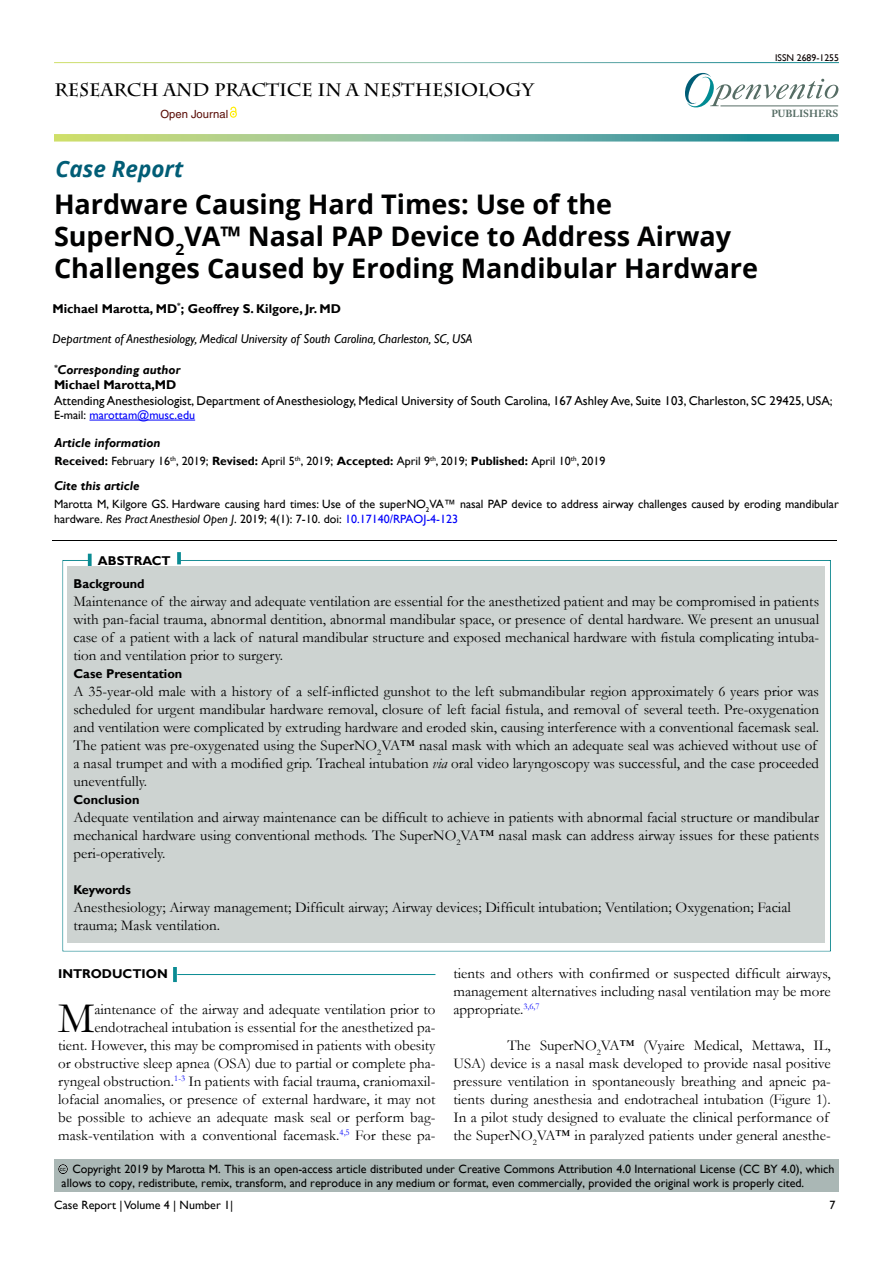
<style>
.page{position:relative;width:893px;height:1263px;background:#fff}
.page>*{position:absolute;margin:0;border:0;box-sizing:border-box;transform-origin:0 0}
.t1{font:43.8px "Garamond";color:#000}
.t2{font:700 27px/32.4px "Open Sans";color:#000101}
.t3{font:italic 700 22.5px "Open Sans";color:#015d76}
.t4{font:700 18px "Charlemagne Std";color:#000}
.t5{font:15px/18px "Garamond";color:#000;text-align:justify}
.t6{font:12.75px/15.3px "Gill Sans";color:#000101}
.t7{font:italic 12.75px "Gill Sans";color:#000101}
.t8{font:700 12.75px "Gill Sans";color:#000}
.t9{font:700 12.75px "Gill Sans";color:#000101}
.t10{font:italic 700 12.75px "Gill Sans";color:#000101}
.t11{font:italic 700 12.75px "Gill Sans";color:#000}
.t12{font:12px/15px "Gill Sans";color:#000101}
.t13{font:12px/14.4px "Gill Sans";color:#000}
.t14{font:12px "Gill Sans";color:#0000fa}
.t15{font:11.25px "Helvetica LT Std";color:#580b05}
.t16{font:700 10.2px "Adobe Caslon Pro";color:#566d65}
.t17{font:9.75px "Gill Sans";color:#0a0000}
.t18{font:5.7px "Arial";color:#000}
.s1{font-weight:700;font-style:italic}
.s2{font-weight:700}
.s3{font-size:12px}
.s4{color:#000101}
.s5{color:#000}
.s6{font-style:italic}
.s7{color:#0000fa}
</style>
<div class="page">
<svg style="left:685px;top:73px;width:153px;height:35px"></svg>
<hr style="left:720px;top:106px;width:118px;height:1px;background:#566d65">
<svg style="left:54px;top:134px;width:785px;height:8px;background:#83bb9d"></svg>
<svg style="left:230px;top:106px;width:6px;height:11px"></svg>
<hr style="left:89px;top:420px;width:106px;height:1px;background:#0000fa">
<div style="left:40px;top:529px;width:810px;height:14px;background:#f9f2f3;opacity:.75"></div>
<div style="left:54px;top:1159px;width:785px;height:33px;background:#aab7b5"></div>
<div style="left:45px;top:1151px;width:38px;height:24px;background:#f9f2f3;opacity:.75"></div>
<div style="left:50px;top:549px;width:794px;height:404px;background:#f9f2f3;opacity:.75"></div>
<svg style="left:88px;top:554px;width:4px;height:12px"></svg>
<svg style="left:177px;top:552px;width:4px;height:12px"></svg>
<hr style="left:177px;top:974px;width:258px;height:1px;background:#0a8b93">
<svg style="left:173px;top:967px;width:4px;height:15px"></svg>
<p class="t4" style="left:54px;top:79px;width:481px">RESEARCH AND PRACTICE IN A NESTHESIOLOGY</p>
<p class="t15" style="left:160px;top:108px;width:69px">Open Journal</p>
<p class="t17" style="left:775px;top:52px;width:65px">ISSN 2689-1255</p>
<p class="t16" style="left:771px;top:108px;width:69px">PUBLISHERS</p>
<h3 class="t3" style="left:56px;top:153px;width:129px">Case Report</h3>
<h2 class="t2" style="left:54px;top:187px;width:706px">Hardware Causing Hard Times: Use of the<br>SuperNO<sub>2</sub>VA™ Nasal PAP Device to Address Airway<br>Challenges Caused by Eroding Mandibular Hardware</h2>
<p class="t9" style="left:52px;top:301px;width:290px">Michael Marotta, MD<sup>*</sup>; Geoffrey S. Kilgore, Jr. MD</p>
<p class="t7" style="left:53px;top:332px;width:422px">Department of Anesthesiology, Medical University of South Carolina, Charleston, SC, USA</p>
<p class="t6" style="left:54px;top:362px;width:780px"><sup>*</sup><span class="s1">Corresponding author<br></span><span class="s2">Michael Marotta,MD<br></span>Attending Anesthesiologist, Department of Anesthesiology, Medical University of South Carolina, 167 Ashley Ave, Suite 103, Charleston, SC 29425, USA<span class="s3">;</span></p>
<p class="t14" style="left:54px;top:408px;width:143px"><span class="s4">E-mail:</span> marottam@musc.edu</p>
<p class="t10" style="left:54px;top:435px;width:108px">Article information</p>
<p class="t12" style="left:54px;top:454px;width:552px"><span class="s2">Received:</span> February 16<sup>th</sup>, 2019; <span class="s2">Revised:</span> <span class="s5">April</span> 5<sup>th</sup>, 2019; <span class="s2">Accepted:</span> <span class="s5">April</span> 9<sup>th</sup>, 2019; <span class="s2">Published:</span> <span class="s5">April</span> 10<sup>th</sup>, 2019</p>
<p class="t11" style="left:54px;top:478px;width:87px">Cite this article</p>
<p class="t12" style="left:54px;top:496px;width:786px">Marotta M, Kilgore GS. Hardware causing hard times: Use of the superNO<sub>2</sub>VA™ nasal PAP device to address airway challenges caused by eroding mandibular hardware. <span class="s6">Res Pract Anesthesiol Open J</span>. 2019; 4(1): 7-10. doi: <span class="s7">10.17140/RPAOJ-4-123</span></p>
<p class="t8" style="left:98px;top:553px;width:74px">ABSTRACT</p>
<p class="t8" style="left:73px;top:576px;width:73px">Background</p>
<p class="t5" style="left:73px;top:591px;width:747px">Maintenance of the airway and adequate ventilation are essential for the anesthetized patient and may be compromised in patients with pan-facial trauma, abnormal dentition, abnormal mandibular space, or presence of dental hardware. We present an unusual case of a patient with a lack of natural mandibular structure and exposed mechanical hardware with fistula complicating intuba&shy;tion and ventilation prior to surgery.</p>
<p class="t8" style="left:73px;top:666px;width:110px">Case Presentation</p>
<p class="t5" style="left:73px;top:681px;width:747px;text-align:left">A 35-year-old male with a history of a self-inflicted gunshot to the left submandibular region approximately 6 years prior was scheduled for urgent mandibular hardware removal, closure of left facial fistula, and removal of several teeth. Pre-oxygenation and ventilation were complicated by extruding hardware and eroded skin, causing interference with a conventional facemask seal.<br>The patient was pre-oxygenated using the SuperNO<sub>2</sub>VA™ nasal mask with which an adequate seal was achieved without use of a nasal trumpet and with a modified grip. Tracheal intubation <span class="s6">via</span> oral video laryngoscopy was successful, and the case proceeded uneventfully.</p>
<p class="t8" style="left:73px;top:792px;width:68px">Conclusion</p>
<p class="t5" style="left:73px;top:807px;width:747px">Adequate ventilation and airway maintenance can be difficult to achieve in patients with abnormal facial structure or mandibular mechanical hardware using conventional methods. The SuperNO<sub>2</sub>VA™ nasal mask can address airway issues for these patients peri-operatively.</p>
<p class="t8" style="left:73px;top:882px;width:59px">Keywords</p>
<p class="t5" style="left:73px;top:897px;width:719px">Anesthesiology; Airway management; Difficult airway; Airway devices; Difficult intubation; Ventilation; Oxygenation; Facial trauma; Mask ventilation.</p>
<p class="t8" style="left:58px;top:966px;width:111px">INTRODUCTION</p>
<h1 class="t1" style="left:58px;top:989px;width:38px">M</h1>
<p class="t5" style="left:58px;top:1000px;width:379px;text-align:right">aintenance of the airway and adequate ventilation prior to endotracheal intubation is essential for the anesthetized pa-<br>tient. However, this may be compromised in patients with obesity or obstructive sleep apnea (OSA) due to partial or complete pha&shy;ryngeal obstruction.<sup>1-3</sup> In patients with facial trauma, craniomaxil&shy;lofacial anomalies, or presence of external hardware, it may not be possible to achieve an adequate mask seal or perform bag&shy;mask-ventilation with a conventional facemask.<sup>4,5</sup> For these pa-</p>
<p class="t5" style="left:453px;top:964px;width:379px">tients and others with confirmed or suspected difficult airways, management alternatives including nasal ventilation may be more appropriate.<sup>3,6,7</sup></p>
<p class="t5" style="left:453px;top:1036px;width:379px;text-align:left;text-indent:54px">The SuperNO<sub>2</sub>VA™ (Vyaire Medical, Mettawa, IL, USA) device is a nasal mask developed to provide nasal positive pressure ventilation in spontaneously breathing and apneic pa&shy;tients during anesthesia and endotracheal intubation (Figure 1).<br>In a pilot study designed to evaluate the clinical performance of the SuperNO<sub>2</sub>VA™ in paralyzed patients under general anesthe-</p>
<p class="t13" style="left:62px;top:1162px;width:774px;text-indent:11px">Copyright 2019 by Marotta M. This is an open-access article distributed under Creative Commons Attribution 4.0 International License (CC BY 4.0), which allows to copy, redistribute, remix, transform, and reproduce in any medium or format, even commercially, provided the original work is properly cited.</p>
<p class="t18" style="left:60px;top:1165px;width:7px">cc</p>
<p class="t13" style="left:54px;top:1198px;width:180px">Case Report | Volume 4 | Number 1|</p>
<p class="t13" style="left:830px;top:1198px;width:7px">7</p>
</div>
